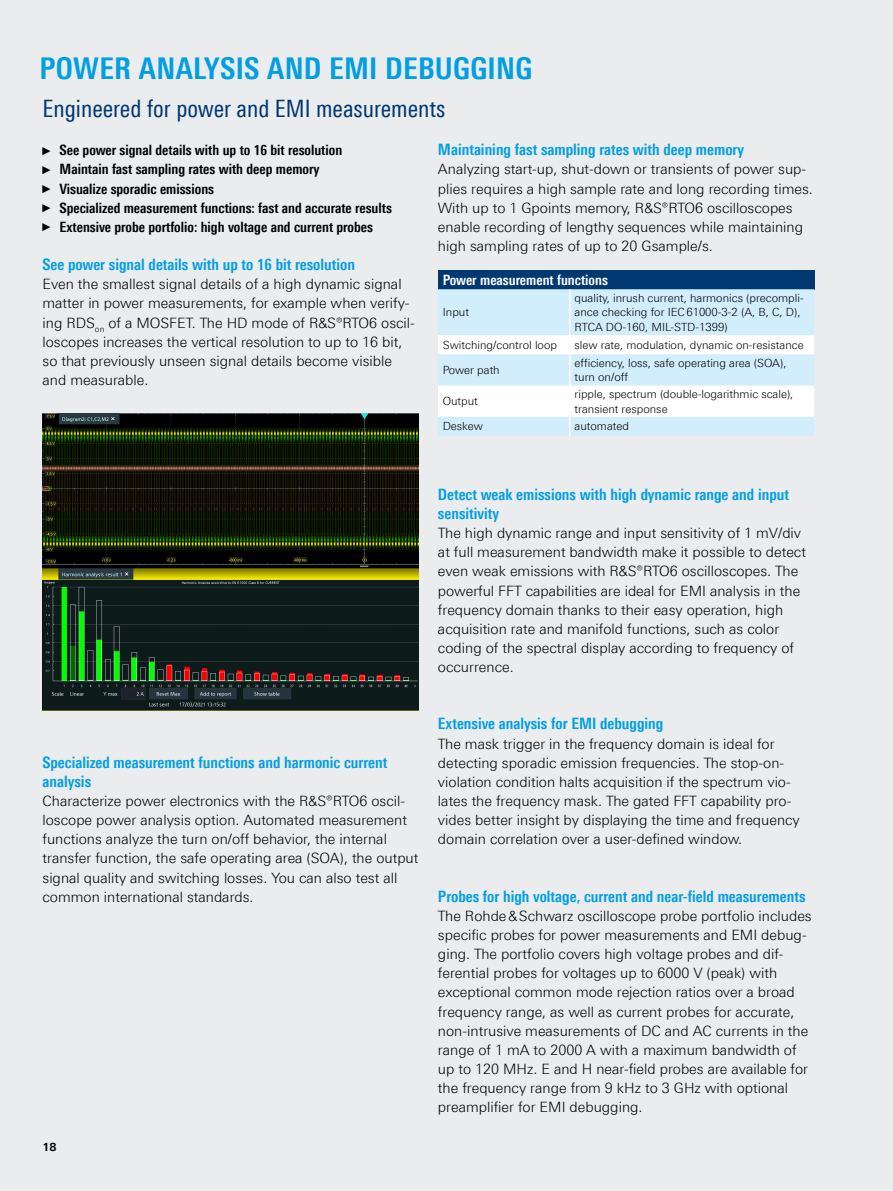
<style>
.page{position:relative;width:893px;height:1191px;background:#eaeced}
.page>*{position:absolute;margin:0;border:0;box-sizing:border-box;transform-origin:0 0}
.Seiten_Headline_20Pt{font:700 30px "Linotype Univers 620 Cn";letter-spacing:.01em;color:#009ee3}
.Mittlere_Headline_bl{font:24px "Linotype Univers 420 Cn";color:#003872}
.Absatzfett_cyan{font:700 15.75px/19.2px "Linotype Univers 620 Cn";color:#009ee3}
.Haupttext_ohne_Absta{font:300 14.25px/19.2px "Linotype Univers 330";color:#000}
.t1{font:700 14.25px "Linotype Univers 620 Cn";color:#000}
.Tabellenueberschrift{font:700 14.25px "Linotype Univers 620 Cn";color:#fff}
.Tabelletext{font:300 11.25px/14.7px "Linotype Univers 330";color:#000}
.t2{font:700 11.25px "Linotype Univers 630";color:#000}
.s1{font-family:"Arial Narrow";font-weight:400;font-size:11.4px}
</style>
<div class="page">
<img style="left:43px;top:414px;width:376px;height:296px">
<div style="left:438px;top:270px;width:376px;height:19px;background:#003872"></div>
<div style="left:438px;top:289px;width:376px;height:46px;background:#d2edfc"></div>
<hr style="left:569px;top:289px;width:2px;height:46px;background:#fff">
<svg style="left:438px;top:335px;width:376px;height:101px;background:#e8f5fd"></svg>
<p class="Seiten_Headline_20Pt" style="left:40px;top:50px;width:494px">POWER ANALYSIS AND EMI DEBUGGING</p>
<p class="Mittlere_Headline_bl" style="left:43px;top:94px;width:404px">Engineered for power and EMI measurements</p>
<p class="t1" style="left:43px;top:142px;width:301px"><span class="s1">►</span> See power signal details with up to 16 bit resolution</p>
<p class="t1" style="left:43px;top:161px;width:279px"><span class="s1">►</span> Maintain fast sampling rates with deep memory</p>
<p class="t1" style="left:43px;top:180px;width:173px"><span class="s1">►</span> Visualize sporadic emissions</p>
<p class="t1" style="left:43px;top:199px;width:351px"><span class="s1">►</span> Specialized measurement functions: fast and accurate results</p>
<p class="t1" style="left:43px;top:218px;width:332px"><span class="s1">►</span> Extensive probe portfolio: high voltage and current probes</p>
<p class="Absatzfett_cyan" style="left:438px;top:140px;width:308px">Maintaining fast sampling rates with deep memory</p>
<p class="Haupttext_ohne_Absta" style="left:438px;top:160px;width:376px">Analyzing start-up, shut-down or transients of power sup&shy;plies requires a high sample rate and long recording times.<br>With up to 1 Gpoints memory, R&amp;S®RTO6 oscilloscopes enable recording of lengthy sequences while maintaining high sampling rates of up to 20 Gsample/s.</p>
<p class="Tabellenueberschrift" style="left:443px;top:271px;width:167px">Power measurement functions</p>
<p class="Tabelletext" style="left:443px;top:305px;width:28px">Input</p>
<p class="Absatzfett_cyan" style="left:43px;top:255px;width:314px">See power signal details with up to 16 bit resolution</p>
<p class="Haupttext_ohne_Absta" style="left:43px;top:274px;width:374px">Even the smallest signal details of a high dynamic signal matter in power measurements, for example when verify&shy;ing RDS<sub>on</sub> of a MOSFET. The HD mode of R&amp;S®RTO6 oscil&shy;loscopes increases the vertical resolution to up to 16 bit, so that previously unseen signal details become visible and measurable.</p>
<p class="Tabelletext" style="left:575px;top:290px;width:231px">quality, inrush current, harmonics (precompli&shy;ance checking for IEC61000-3-2 (A, B, C, D),<br>RTCA DO-160, MIL-STD-1399)</p>
<p class="Tabelletext" style="left:443px;top:337px;width:116px">Switching/control loop</p>
<p class="Tabelletext" style="left:575px;top:337px;width:231px">slew rate, modulation, dynamic on-resistance</p>
<p class="Tabelletext" style="left:443px;top:362px;width:59px">Power path</p>
<p class="Tabelletext" style="left:575px;top:355px;width:213px">efficiency, loss, safe operating area (SOA), turn on/off</p>
<p class="Tabelletext" style="left:443px;top:394px;width:37px">Output</p>
<p class="Tabelletext" style="left:575px;top:386px;width:220px">ripple, spectrum (double-logarithmic scale), transient response</p>
<p class="Tabelletext" style="left:443px;top:419px;width:42px">Deskew</p>
<p class="Tabelletext" style="left:575px;top:419px;width:56px">automated</p>
<p class="Absatzfett_cyan" style="left:43px;top:752px;width:346px">Specialized measurement functions and harmonic current analysis</p>
<p class="Haupttext_ohne_Absta" style="left:43px;top:791px;width:377px">Characterize power electronics with the R&amp;S®RTO6 oscil&shy;loscope power analysis option. Automated measurement functions analyze the turn on/off behavior, the internal transfer function, the safe operating area (SOA), the output signal quality and switching losses. You can also test all common international standards.</p>
<p class="t2" style="left:43px;top:1139px;width:16px">18</p>
<p class="Absatzfett_cyan" style="left:438px;top:484px;width:353px">Detect weak emissions with high dynamic range and input sensitivity</p>
<p class="Haupttext_ohne_Absta" style="left:438px;top:523px;width:369px">The high dynamic range and input sensitivity of 1 mV/div at full measurement bandwidth make it possible to detect even weak emissions with R&amp;S®RTO6 oscilloscopes. The powerful FFT capabilities are ideal for EMI analysis in the frequency domain thanks to their easy operation, high acquisition rate and manifold functions, such as color coding of the spectral display according to frequency of occurrence.</p>
<p class="Absatzfett_cyan" style="left:438px;top:714px;width:227px">Extensive analysis for EMI debugging</p>
<p class="Haupttext_ohne_Absta" style="left:438px;top:734px;width:363px">The mask trigger in the frequency domain is ideal for detecting sporadic emission frequencies. The stop-on&shy;violation condition halts acquisition if the spectrum vio&shy;lates the frequency mask. The gated FFT capability pro&shy;vides better insight by displaying the time and frequency domain correlation over a user-defined window.</p>
<p class="Absatzfett_cyan" style="left:438px;top:886px;width:369px">Probes for high voltage, current and near-field measurements</p>
<p class="Haupttext_ohne_Absta" style="left:438px;top:906px;width:375px">The Rohde&amp;Schwarz oscilloscope probe portfolio includes specific probes for power measurements and EMI debug&shy;ging. The portfolio covers high voltage probes and dif&shy;ferential probes for voltages up to 6000 V (peak) with exceptional common mode rejection ratios over a broad frequency range, as well as current probes for accurate, non-intrusive measurements of DC and AC currents in the range of 1 mA to 2000 A with a maximum bandwidth of up to 120 MHz. E and H near-field probes are available for the frequency range from 9 kHz to 3 GHz with optional preamplifier for EMI debugging.</p>
</div>
